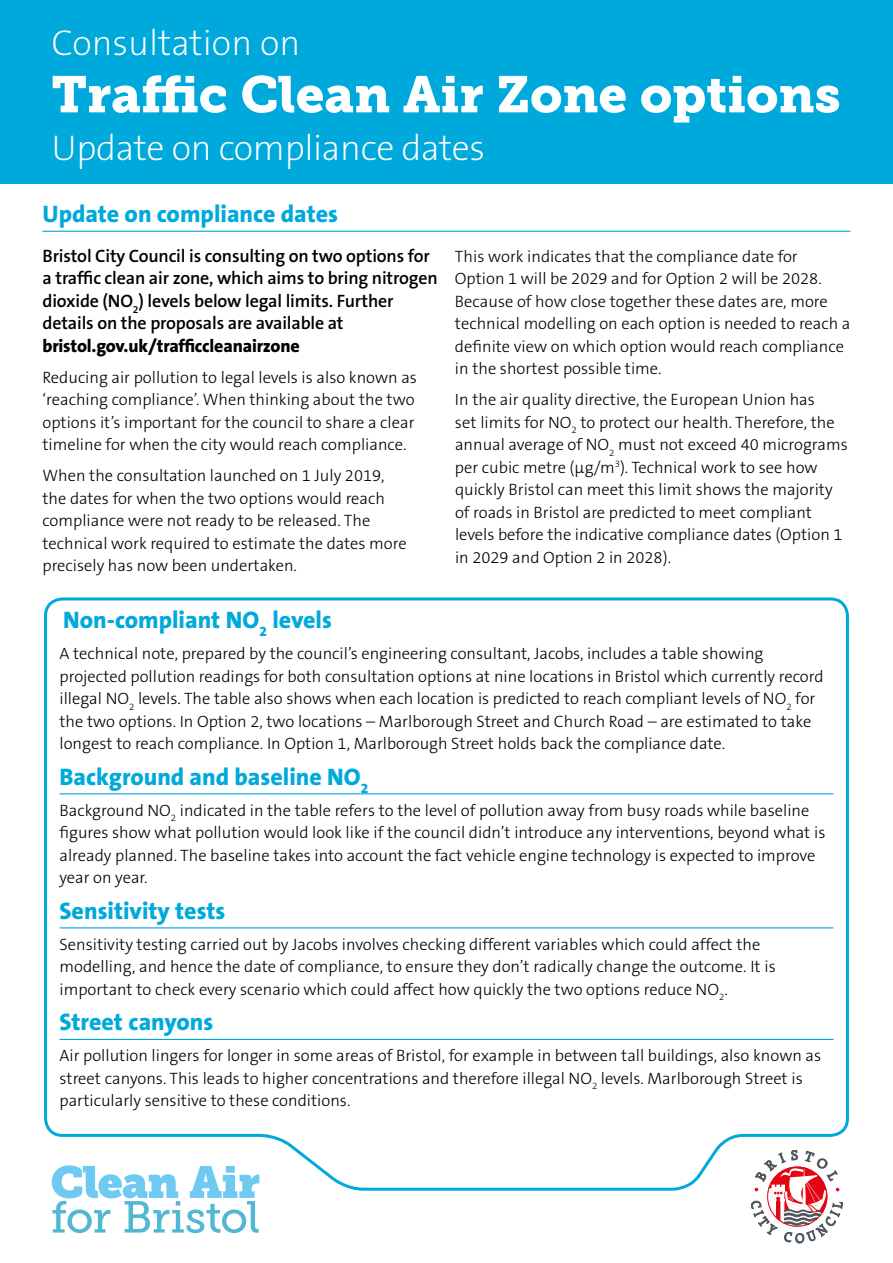
<style>
.page{position:relative;width:893px;height:1263px;background:#fff}
.page>*{position:absolute;margin:0;border:0;box-sizing:border-box;transform-origin:0 0}
.t1{font:51px "Museo Slab 900";color:#fff}
.t2{font:200 36px "The Sans B2";letter-spacing:-.01em;color:#fff}
.t3{font:800 24px "The Sans B8";color:#00a9db}
.t4{font:600 18px/22.5px "The Sans B6";letter-spacing:-.01em;color:#000}
.t5{font:800 18px "The Sans B8";letter-spacing:-.01em;color:#000}
.t6{font:300 16.5px/22.5px "The Sans B3";color:#000}
</style>
<div class="page">
<hr style="left:43px;top:231px;width:807px;height:1px;background:#00a9db">
<div style="left:0;top:0;width:893px;height:184px;background:#00a9db"></div>
<svg style="left:52px;top:1192px;width:207px;height:41px"></svg>
<svg style="left:751px;top:1192px;width:92px;height:51px"></svg>
<svg style="left:44px;top:597px;width:805px;height:595px"></svg>
<hr style="left:60px;top:793px;width:773px;height:1px;background:#00a9db">
<hr style="left:60px;top:927px;width:773px;height:1px;background:#00a9db">
<hr style="left:60px;top:1039px;width:773px;height:1px;background:#00a9db">
<h2 class="t2" style="left:52px;top:25px;width:250px">Consultation on</h2>
<h1 class="t1" style="left:52px;top:65px;width:790px">Traffic Clean Air Zone options</h1>
<h2 class="t2" style="left:52px;top:129px;width:435px">Update on compliance dates</h2>
<h3 class="t3" style="left:43px;top:201px;width:297px">Update on compliance dates</h3>
<p class="t4" style="left:43px;top:245px;width:397px">Bristol City Council is consulting on two options for a traffic clean air zone, which aims to bring nitrogen dioxide (NO<sub>2</sub>) levels below legal limits. Further details on the proposals are available at</p>
<p class="t5" style="left:43px;top:336px;width:259px">bristol.gov.uk/trafficcleanairzone</p>
<p class="t6" style="left:43px;top:367px;width:376px">Reducing air pollution to legal levels is also known as ‘reaching compliance’. When thinking about the two options it’s important for the council to share a clear timeline for when the city would reach compliance.</p>
<p class="t6" style="left:43px;top:465px;width:366px">When the consultation launched on 1 July 2019, the dates for when the two options would reach compliance were not ready to be released. The technical work required to estimate the dates more precisely has now been undertaken.</p>
<p class="t6" style="left:455px;top:246px;width:397px">This work indicates that the compliance date for Option 1 will be 2029 and for Option 2 will be 2028.<br>Because of how close together these dates are, more technical modelling on each option is needed to reach a definite view on which option would reach compliance in the shortest possible time.</p>
<p class="t6" style="left:455px;top:389px;width:394px">In the air quality directive, the European Union has<br>set limits for NO<sub>2</sub> to protect our health. Therefore, the annual average of NO<sub>2</sub> must not exceed 40 micrograms per cubic metre (µg/m<sup>3</sup>). Technical work to see how quickly Bristol can meet this limit shows the majority of roads in Bristol are predicted to meet compliant levels before the indicative compliance dates (Option 1 in 2029 and Option 2 in 2028).</p>
<h3 class="t3" style="left:63px;top:607px;width:270px">Non-compliant NO<sub>2</sub> levels</h3>
<p class="t6" style="left:60px;top:643px;width:765px">A technical note, prepared by the council’s engineering consultant, Jacobs, includes a table showing projected pollution readings for both consultation options at nine locations in Bristol which currently record illegal NO<sub>2</sub> levels. The table also shows when each location is predicted to reach compliant levels of NO<sub>2</sub> for the two options. In Option 2, two locations – Marlborough Street and Church Road – are estimated to take longest to reach compliance. In Option 1, Marlborough Street holds back the compliance date.</p>
<h3 class="t3" style="left:60px;top:764px;width:310px">Background and baseline NO<sub>2</sub></h3>
<p class="t6" style="left:60px;top:800px;width:767px">Background NO<sub>2</sub> indicated in the table refers to the level of pollution away from busy roads while baseline figures show what pollution would look like if the council didn’t introduce any interventions, beyond what is already planned. The baseline takes into account the fact vehicle engine technology is expected to improve year on year.</p>
<h3 class="t3" style="left:60px;top:898px;width:167px">Sensitivity tests</h3>
<p class="t6" style="left:60px;top:934px;width:718px">Sensitivity testing carried out by Jacobs involves checking different variables which could affect the modelling, and hence the date of compliance, to ensure they don’t radically change the outcome. It is important to check every scenario which could affect how quickly the two options reduce NO<sub>2</sub>.</p>
<h3 class="t3" style="left:60px;top:1009px;width:155px">Street canyons</h3>
<p class="t6" style="left:60px;top:1045px;width:763px">Air pollution lingers for longer in some areas of Bristol, for example in between tall buildings, also known as street canyons. This leads to higher concentrations and therefore illegal NO<sub>2</sub> levels. Marlborough Street is particularly sensitive to these conditions.</p>
</div>
